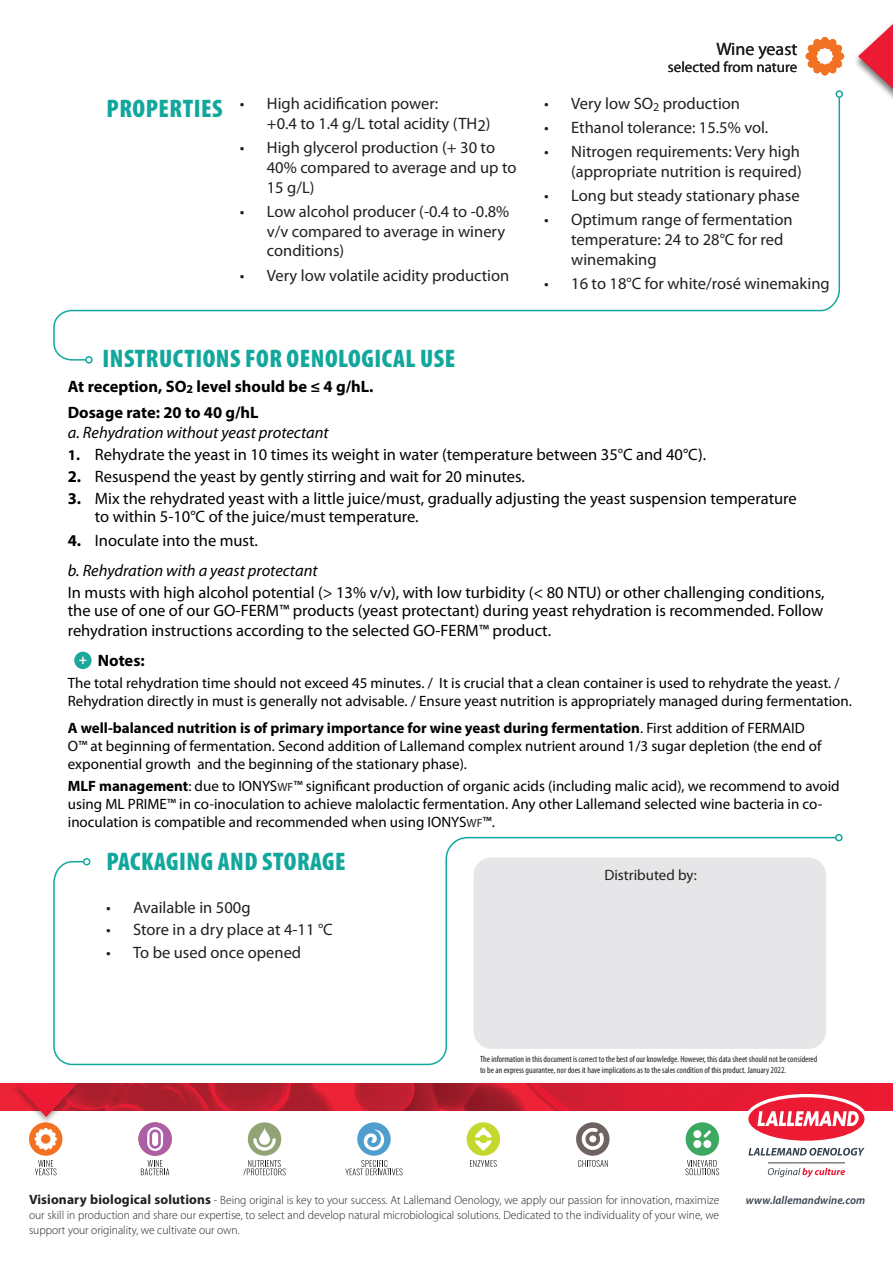
<style>
.page{position:relative;width:893px;height:1263px;background:#fff}
.page>*{position:absolute;margin:0;border:0;box-sizing:border-box;transform-origin:0 0}
.t1{font:900 condensed 25.5px "Myriad Pro";letter-spacing:.02em;color:#12a79d}
.t2{font:18px "Myriad Pro";color:#231f20}
.t3{font:16.5px/18px "Myriad Pro";color:#000001}
.t4{font:16.5px/19.8px "Myriad Pro";color:#231f20}
.t5{font:italic 16.5px "Myriad Pro";color:#000001}
.t6{font:700 16.5px "Myriad Pro";color:#000001}
.t7{font:15px/18px "Myriad Pro";color:#000001}
.t8{font:15px "Myriad Pro";color:#231f20}
.t9{font:300 12px/15px "Myriad Pro";color:#231f20;text-align:justify;scale:.96 1}
.t10{font:italic 600 11.55px "Myriad Pro";letter-spacing:.01em;color:#36414a;scale:.96 1}
.t11{font:condensed 9px/10.8px "Myriad Pro";color:#231f20}
.s1{font-weight:700;font-size:15px}
.s2{font-weight:700}
.s3{font-size:12px;color:#231f20}
.s4{font-weight:700;font-size:13.5px}
</style>
<div class="page">
<img style="left:0;top:1084px;width:893px;height:27px">
<hr style="left:768px;top:1162px;width:77px;height:1px;background:#36414a">
<svg style="left:745px;top:1094px;width:123px;height:61px"></svg>
<svg style="left:768px;top:1168px;width:77px;height:9px"></svg>
<div style="left:357px;top:1122px;width:34px;height:34px;background:#509ece;border-radius:50%"></div>
<svg style="left:363px;top:1129px;width:22px;height:22px"></svg>
<svg style="left:141px;top:1160px;width:28px;height:15px"></svg>
<div style="left:138px;top:1122px;width:34px;height:34px;background:#aa5fa6;border-radius:50%"></div>
<svg style="left:147px;top:1127px;width:16px;height:24px"></svg>
<svg style="left:470px;top:1160px;width:27px;height:7px"></svg>
<div style="left:467px;top:1122px;width:33px;height:34px;background:#c4d82d;border-radius:50%"></div>
<svg style="left:475px;top:1127px;width:17px;height:24px"></svg>
<svg style="left:243px;top:1160px;width:43px;height:15px"></svg>
<div style="left:248px;top:1122px;width:33px;height:34px;background:#92a475;border-radius:50%"></div>
<svg style="left:259px;top:1127px;width:11px;height:18px"></svg>
<svg style="left:253px;top:1138px;width:23px;height:13px"></svg>
<svg style="left:35px;top:1160px;width:22px;height:15px"></svg>
<div style="left:29px;top:1122px;width:33px;height:34px;background:#f37121;border-radius:50%"></div>
<svg style="left:35px;top:1128px;width:22px;height:22px"></svg>
<svg style="left:685px;top:1160px;width:34px;height:15px"></svg>
<div style="left:686px;top:1122px;width:33px;height:34px;background:#3ca860;border-radius:50%"></div>
<div style="left:693px;top:1130px;width:8px;height:8px;background:#fff;border-radius:50%"></div>
<div style="left:693px;top:1140px;width:8px;height:8px;background:#fff;border-radius:50%"></div>
<div style="left:703px;top:1140px;width:8px;height:8px;background:#fff;border-radius:50%"></div>
<svg style="left:703px;top:1130px;width:8px;height:8px"></svg>
<svg style="left:578px;top:1160px;width:30px;height:7px"></svg>
<div style="left:576px;top:1122px;width:33px;height:34px;background:#6f6362;border-radius:50%"></div>
<svg style="left:581px;top:1128px;width:23px;height:22px"></svg>
<svg style="left:345px;top:1160px;width:58px;height:15px"></svg>
<div style="left:11px;top:1082px;width:70px;height:43px;background:#231f20;opacity:.4"></div>
<svg style="left:15px;top:1084px;width:62px;height:33px;background:#e24052"></svg>
<svg style="left:858px;top:23px;width:35px;height:74px"></svg>
<svg style="left:806px;top:37px;width:38px;height:38px"></svg>
<svg style="left:53px;top:836px;width:784px;height:230px"></svg>
<div style="left:83px;top:858px;width:7px;height:7px;border:2px solid #12a79d;border-radius:50%"></div>
<div style="left:835px;top:834px;width:8px;height:7px;border:2px solid #12a79d;border-radius:50%"></div>
<svg style="left:53px;top:98px;width:788px;height:263px"></svg>
<div style="left:85px;top:356px;width:8px;height:8px;border:2px solid #12a79d;border-radius:50%"></div>
<div style="left:835px;top:90px;width:8px;height:8px;border:2px solid #12a79d;border-radius:50%"></div>
<div style="left:74px;top:652px;width:18px;height:17px;background:#1ca79d;border-radius:50%"></div>
<svg style="left:79px;top:657px;width:8px;height:7px"></svg>
<p class="t1" style="left:107px;top:92px;width:117px">PROPERTIES</p>
<p class="t4" style="left:267px;top:94px;width:225px;text-indent:-27px">• High acidification power:<br>+0.4 to 1.4 g/L total acidity (TH2)</p>
<p class="t4" style="left:267px;top:137px;width:251px;text-indent:-27px">• High glycerol production (+ 30 to<br>40% compared to average and up to<br>15 g/L)</p>
<p class="t4" style="left:267px;top:201px;width:244px;text-indent:-27px">• Low alcohol producer (-0.4 to -0.8% v/v compared to average in winery conditions)</p>
<p class="t4" style="left:240px;top:265px;width:271px">• Very low volatile acidity production</p>
<p class="t1" style="left:102px;top:342px;width:354px">INSTRUCTIONS FOR OENOLOGICAL USE</p>
<p class="t2" style="left:716px;top:38px;width:83px">Wine yeast</p>
<p class="t8" style="left:668px;top:57px;width:131px">selected from nature</p>
<p class="t4" style="left:544px;top:94px;width:197px">• Very low SO<sub>2</sub> production</p>
<p class="t4" style="left:544px;top:118px;width:226px">• Ethanol tolerance: 15.5% vol.</p>
<p class="t4" style="left:544px;top:142px;width:259px;text-align:right">• Nitrogen requirements: Very high (appropriate nutrition is required)</p>
<p class="t4" style="left:544px;top:186px;width:257px">• Long but steady stationary phase</p>
<p class="t4" style="left:571px;top:210px;width:223px;text-indent:-27px">• Optimum range of fermentation temperature: 24 to 28°C for red winemaking</p>
<p class="t4" style="left:544px;top:273px;width:287px">• 16 to 18°C for white/rosé winemaking</p>
<p class="t6" style="left:68px;top:376px;width:307px">At reception, SO<sub>2</sub> level should be ≤ 4 g/hL.</p>
<p class="t6" style="left:68px;top:402px;width:192px">Dosage rate: 20 to 40 g/hL</p>
<p class="t5" style="left:68px;top:422px;width:262px">a. Rehydration without yeast protectant</p>
<p class="t3" style="left:68px;top:445px;width:640px"><span class="s1">1.</span> Rehydrate the yeast in 10 times its weight in water (temperature between 35°C and 40°C).</p>
<p class="t3" style="left:68px;top:467px;width:458px"><span class="s2">2.</span> Resuspend the yeast by gently stirring and wait for 20 minutes.</p>
<p class="t3" style="left:95px;top:490px;width:703px;text-indent:-27px"><span class="s2">3.</span> Mix the rehydrated yeast with a little juice/must, gradually adjusting the yeast suspension temperature to within 5-10°C of the juice/must temperature.</p>
<p class="t3" style="left:68px;top:532px;width:192px"><span class="s2">4.</span> Inoculate into the must.</p>
<p class="t5" style="left:68px;top:560px;width:251px">b. Rehydration with a yeast protectant</p>
<p class="t3" style="left:68px;top:583px;width:758px">In musts with high alcohol potential (&gt; 13% v/v), with low turbidity (&lt; 80 NTU) or other challenging conditions, the use of one of our GO-FERM™ products (yeast protectant) during yeast rehydration is recommended. Follow</p>
<p class="t3" style="left:68px;top:621px;width:485px">rehydration instructions according to the selected GO-FERM™ product.</p>
<p class="t6" style="left:98px;top:649px;width:48px">Notes:</p>
<p class="t7" style="left:68px;top:674px;width:785px">The total rehydration time should not exceed 45 minutes. / It is crucial that a clean container is used to rehydrate the yeast. /<br>Rehydration directly in must is generally not advisable. / Ensure yeast nutrition is appropriately managed during fermentation.</p>
<p class="t7" style="left:68px;top:719px;width:755px"><span class="s2">A well-balanced nutrition is of primary importance for wine yeast during fermentation</span>. First addition of FERMAID<br>O™ at beginning of fermentation. Second addition of Lallemand complex nutrient around 1/3 sugar depletion (the end of exponential growth and the beginning of the stationary phase).</p>
<p class="t7" style="left:68px;top:777px;width:773px"><span class="s2">MLF management</span>: due to IONYS<span class="s3">WF</span>™ significant production of organic acids (including malic acid), we recommend to avoid using ML PRIME™ in co-inoculation to achieve malolactic fermentation. Any other Lallemand selected wine bacteria in co&shy;inoculation is compatible and recommended when using IONYS<span class="s3">WF</span>™.</p>
<p class="t1" style="left:106px;top:845px;width:241px">PACKAGING AND STORAGE</p>
<p class="t4" style="left:106px;top:897px;width:146px">• Available in 500g</p>
<p class="t4" style="left:106px;top:919px;width:228px">• Store in a dry place at 4-11 °C</p>
<p class="t4" style="left:106px;top:942px;width:197px">• To be used once opened</p>
<p class="t8" style="left:604px;top:865px;width:94px">Distributed by:</p>
<p class="t11" style="left:480px;top:1054px;width:339px">The information in this document is correct to the best of our knowledge. However, this data sheet should not be considered to be an express guarantee, nor does it have implications as to the sales condition of this product. January 2022.</p>
<p class="t9" style="left:29px;top:1193px;width:720px"><span class="s4">Visionary biological solutions</span> - Being original is key to your success. At Lallemand Oenology, we apply our passion for innovation, maximize our skill in production and share our expertise, to select and develop natural microbiological solutions. Dedicated to the individuality of your wine, we support your originality, we cultivate our own.</p>
<p class="t10" style="left:746px;top:1193px;width:126px">www.lallemandwine.com</p>
</div>
